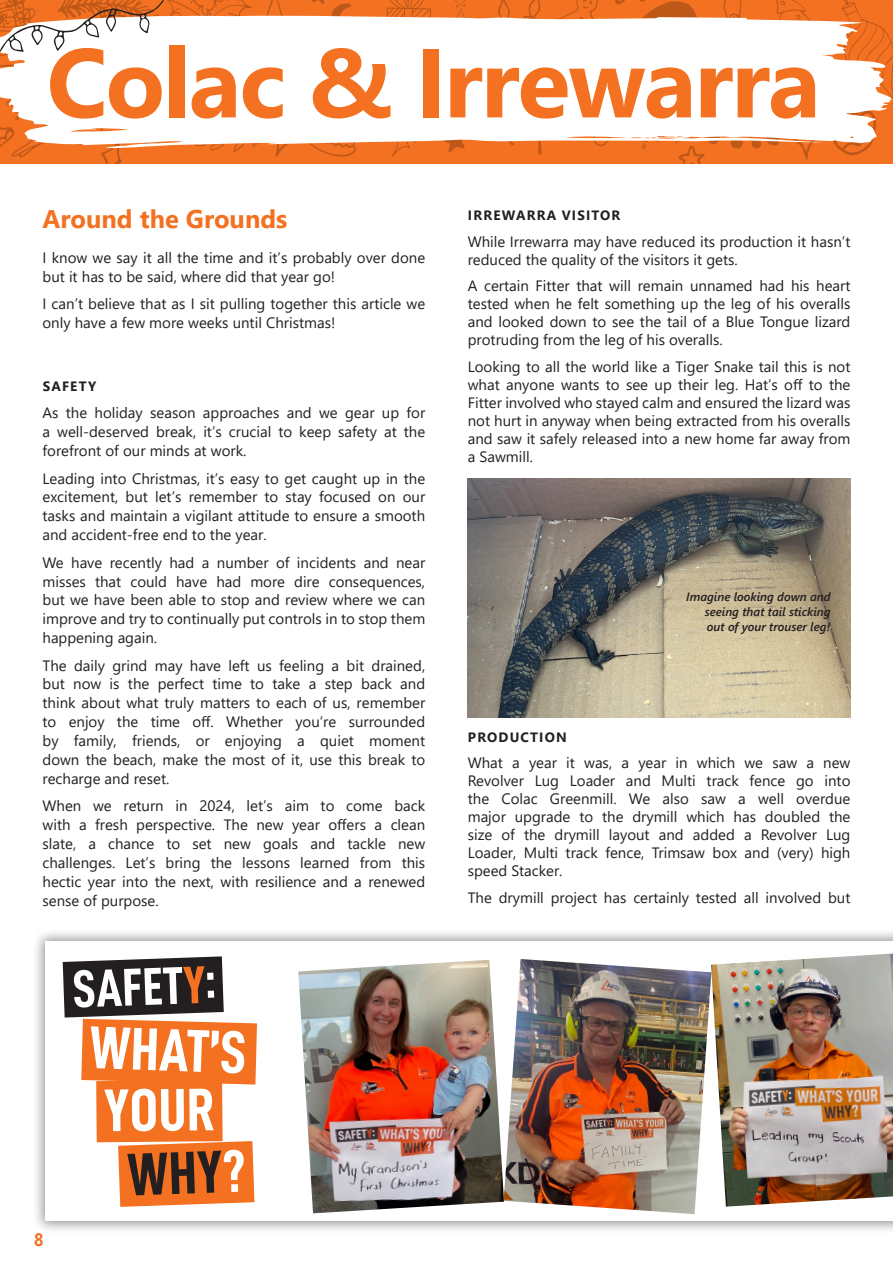
<style>
.page{position:relative;width:893px;height:1263px;background:#fff}
.page>*{position:absolute;margin:0;border:0;box-sizing:border-box;transform-origin:0 0}
.t1{font:700 97.5px "Segoe UI";letter-spacing:-.02em;color:#f37121}
.t2{font:60.45px "D DIN Condensed Bold";color:#fff}
.t3{font:60.45px "D DIN Condensed Bold";color:#231f20}
.t4{font:53.25px "D DIN Condensed Bold";color:#fff}
.t5{font:700 25.5px "Segoe UI";color:#f37121}
.t6{font:700 18px "Segoe UI";color:#f37121;scale:.9 1}
.BODY{font:15px/18.9px "Segoe UI";color:#231f20;text-align:justify}
.subhead{font:700 13.5px "Segoe UI";letter-spacing:.085em;color:#231f20}
.CAPTAIN{font:italic 600 12px/15px "Segoe UI";color:#231f20;text-align:justify}
.s1{color:#f37121}
.s2{color:#fff}
</style>
<div class="page">
<svg style="left:829px;top:0;width:64px;height:157px;background:#ed6e20"></svg>
<svg style="left:823px;top:15px;width:70px;height:133px"></svg>
<div style="left:32px;top:927px;width:861px;height:307px;background:#231f20;opacity:.5"></div>
<div style="left:45px;top:941px;width:848px;height:279px;background:#fff"></div>
<svg style="left:63px;top:956px;width:194px;height:251px"></svg>
<img style="left:711px;top:953px;width:182px;height:253px">
<img style="left:298px;top:959px;width:413px;height:255px">
<img style="left:468px;top:478px;width:382px;height:239px">
<svg style="left:0;top:0;width:823px;height:164px"></svg>
<p class="t1" style="left:47px;top:-9px;width:775px">Colac &amp; Irrewarra</p>
<p class="t5" style="left:43px;top:195px;width:246px">Around the Grounds</p>
<p class="BODY" style="left:43px;top:247px;width:384px">I know we say it all the time and it’s probably over done but it has to be said, where did that year go!</p>
<p class="BODY" style="left:43px;top:293px;width:384px">I can’t believe that as I sit pulling together this article we only have a few more weeks until Christmas!</p>
<p class="subhead" style="left:43px;top:373px;width:55px">SAFETY</p>
<p class="BODY" style="left:43px;top:402px;width:384px">As the holiday season approaches and we gear up for a well-deserved break, it’s crucial to keep safety at the forefront of our minds at work.</p>
<p class="BODY" style="left:43px;top:467px;width:384px">Leading into Christmas, it’s easy to get caught up in the excitement, but let’s remember to stay focused on our tasks and maintain a vigilant attitude to ensure a smooth and accident-free end to the year.</p>
<p class="BODY" style="left:43px;top:551px;width:384px">We have recently had a number of incidents and near misses that could have had more dire consequences, but we have been able to stop and review where we can improve and try to continually put controls in to stop them happening again.</p>
<p class="BODY" style="left:43px;top:654px;width:384px">The daily grind may have left us feeling a bit drained, but now is the perfect time to take a step back and think about what truly matters to each of us, remember to enjoy the time off. Whether you’re surrounded by family, friends, or enjoying a quiet moment down the beach, make the most of it, use this break to recharge and reset.</p>
<p class="BODY" style="left:43px;top:795px;width:384px">When we return in 2024, let’s aim to come back with a fresh perspective. The new year offers a clean slate, a chance to set new goals and tackle new challenges. Let’s bring the lessons learned from this hectic year into the next, with resilience and a renewed sense of purpose.</p>
<p class="t6" style="left:34px;top:1222px;width:12px">8</p>
<p class="t4" style="left:72px;top:960px;width:144px;rotate:-2deg">SAFET<span class="s1">Y</span>:</p>
<p class="t2" style="left:91px;top:1014px;width:158px;rotate:2deg">WHAT’S</p>
<p class="t2" style="left:103px;top:1077px;width:112px;rotate:-1deg">YOUR</p>
<p class="t3" style="left:126px;top:1141px;width:120px;rotate:-2deg">WHY<span class="s2">?</span></p>
<p class="subhead" style="left:468px;top:203px;width:154px">IRREWARRA VISITOR</p>
<p class="BODY" style="left:468px;top:231px;width:384px;line-height:18px">While Irrewarra may have reduced its production it hasn’t reduced the quality of the visitors it gets.</p>
<p class="BODY" style="left:468px;top:276px;width:384px;line-height:18px">A certain Fitter that will remain unnamed had his heart tested when he felt something up the leg of his overalls and looked down to see the tail of a Blue Tongue lizard protruding from the leg of his overalls.</p>
<p class="BODY" style="left:468px;top:356px;width:384px;line-height:18px">Looking to all the world like a Tiger Snake tail this is not what anyone wants to see up their leg. Hat’s off to the Fitter involved who stayed calm and ensured the lizard was not hurt in anyway when being extracted from his overalls and saw it safely released into a new home far away from a Sawmill.</p>
<p class="CAPTAIN" style="left:705px;top:587px;width:127px;text-indent:-19px">Imagine looking down and seeing that tail sticking out of your trouser leg!</p>
<p class="subhead" style="left:468px;top:724px;width:100px">PRODUCTION</p>
<p class="BODY" style="left:468px;top:753px;width:384px;line-height:18px">What a year it was, a year in which we saw a new Revolver Lug Loader and Multi track fence go into the Colac Greenmill. We also saw a well overdue major upgrade to the drymill which has doubled the size of the drymill layout and added a Revolver Lug Loader, Multi track fence, Trimsaw box and (very) high speed Stacker.</p>
<p class="BODY" style="left:468px;top:887px;width:384px">The drymill project has certainly tested all involved but</p>
</div>
